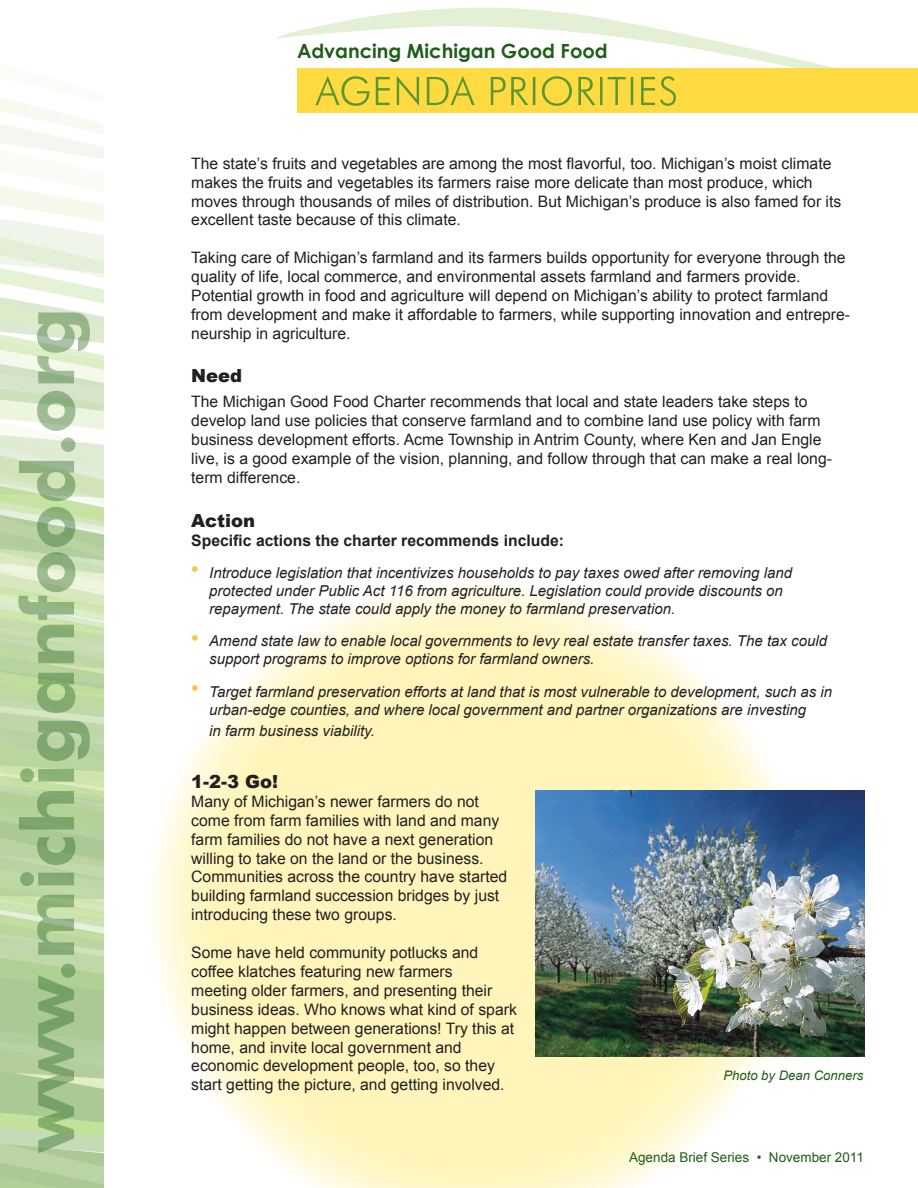
<style>
.page{position:relative;width:918px;height:1188px;background:#fff}
.page>*{position:absolute;margin:0;border:0;box-sizing:border-box;transform-origin:0 0}
.t1{font:700 19.5px "Century Gothic";color:#1f5e1a}
.t2{font:900 18px "Arial";color:#231f20}
.main_text{font:15.75px/18.9px "Arial";color:#231f20}
.t3{font:700 15.75px "Arial";color:#231f20}
.t4{font:italic 15px/18px "Arial";color:#231f20}
.t5{font:13.5px "Arial";color:#1f5e1a}
.main_text-2{font:italic 13.2px "Arial";color:#1f5e1a}
.s1{font-family:"Myriad Pro";font-style:normal;font-size:27px;color:#fec542}
</style>
<div class="page">
<svg style="left:0;top:1177px;width:104px;height:11px"></svg>
<svg style="left:0;top:1117px;width:104px;height:60px;background:#b8d3a0"></svg>
<svg style="left:0;top:1001px;width:104px;height:92px;background:#b0cd9a"></svg>
<svg style="left:0;top:98px;width:104px;height:75px"></svg>
<svg style="left:0;top:457px;width:104px;height:88px;background:#cee1b9"></svg>
<svg style="left:0;top:400px;width:104px;height:56px"></svg>
<svg style="left:0;top:191px;width:104px;height:209px"></svg>
<svg style="left:0;top:545px;width:104px;height:191px;background:#c9dfb0"></svg>
<svg style="left:0;top:736px;width:104px;height:209px;background:#bed7a4"></svg>
<svg style="left:154px;top:585px;width:650px;height:603px;fill:#fff5bc"></svg>
<svg style="left:277px;top:7px;width:557px;height:61px"></svg>
<div style="left:297px;top:68px;width:621px;height:45px;background:#ffda41"></div>
<svg style="left:315px;top:76px;width:361px;height:30px"></svg>
<svg style="left:18px;top:312px;width:72px;height:841px;background:#b2cd9e"></svg>
<img style="left:535px;top:790px;width:330px;height:266px">
<p class="t1" style="left:297px;top:36px;width:312px">Advancing Michigan Good Food</p>
<p class="main_text" style="left:191px;top:154px;width:652px">The state’s fruits and vegetables are among the most flavorful, too. Michigan’s moist climate makes the fruits and vegetables its farmers raise more delicate than most produce, which moves through thousands of miles of distribution. But Michigan’s produce is also famed for its</p>
<p class="main_text" style="left:191px;top:211px;width:271px">excellent taste because of this climate.</p>
<p class="main_text" style="left:191px;top:248px;width:656px">Taking care of Michigan’s farmland and its farmers builds opportunity for everyone through the quality of life, local commerce, and environmental assets farmland and farmers provide.</p>
<p class="main_text" style="left:191px;top:286px;width:660px">Potential growth in food and agriculture will depend on Michigan’s ability to protect farmland from development and make it affordable to farmers, while supporting innovation and entrepre&shy;neurship in agriculture.</p>
<p class="t2" style="left:191px;top:363px;width:53px">Need</p>
<p class="main_text" style="left:191px;top:392px;width:642px">The Michigan Good Food Charter recommends that local and state leaders take steps to develop land use policies that conserve farmland and to combine land use policy with farm business development efforts. Acme Township in Antrim County, where Ken and Jan Engle live, is a good example of the vision, planning, and follow through that can make a real long&shy;term difference.</p>
<p class="t2" style="left:191px;top:507px;width:66px">Action</p>
<p class="t3" style="left:191px;top:529px;width:374px">Specific actions the charter recommends include:</p>
<p class="t4" style="left:191px;top:564px;width:602px"><span class="s1">•</span> Introduce legislation that incentivizes households to pay taxes owed after removing land</p>
<p class="t4" style="left:209px;top:582px;width:575px">protected under Public Act 116 from agriculture. Legislation could provide discounts on</p>
<p class="t4" style="left:209px;top:600px;width:468px">repayment. The state could apply the money to farmland preservation.</p>
<p class="t4" style="left:209px;top:632px;width:619px;text-indent:-18px"><span class="s1">•</span> Amend state law to enable local governments to levy real estate transfer taxes. The tax could support programs to improve options for farmland owners.</p>
<p class="t4" style="left:191px;top:683px;width:643px;text-align:center"><span class="s1">•</span> Target farmland preservation efforts at land that is most vulnerable to development, such as in urban-edge counties, and where local government and partner organizations are investing</p>
<p class="t4" style="left:209px;top:722px;width:167px">in farm business viability.</p>
<p class="t2" style="left:191px;top:768px;width:88px">1-2-3 Go!</p>
<p class="main_text" style="left:191px;top:792px;width:317px">Many of Michigan’s newer farmers do not come from farm families with land and many farm families do not have a next generation willing to take on the land or the business.<br>Communities across the country have started building farmland succession bridges by just introducing these two groups.</p>
<p class="main_text" style="left:191px;top:943px;width:289px">Some have held community potlucks and</p>
<p class="main_text" style="left:191px;top:962px;width:263px">coffee klatches featuring new farmers</p>
<p class="main_text" style="left:191px;top:981px;width:327px">meeting older farmers, and presenting their business ideas. Who knows what kind of spark might happen between generations! Try this at home, and invite local government and</p>
<p class="main_text" style="left:191px;top:1057px;width:315px">economic development people, too, so they start getting the picture, and getting involved.</p>
<p class="main_text-2" style="left:723px;top:1067px;width:142px">Photo by Dean Conners</p>
<p class="t5" style="left:629px;top:1148px;width:236px">Agenda Brief Series • November 2011</p>
</div>
